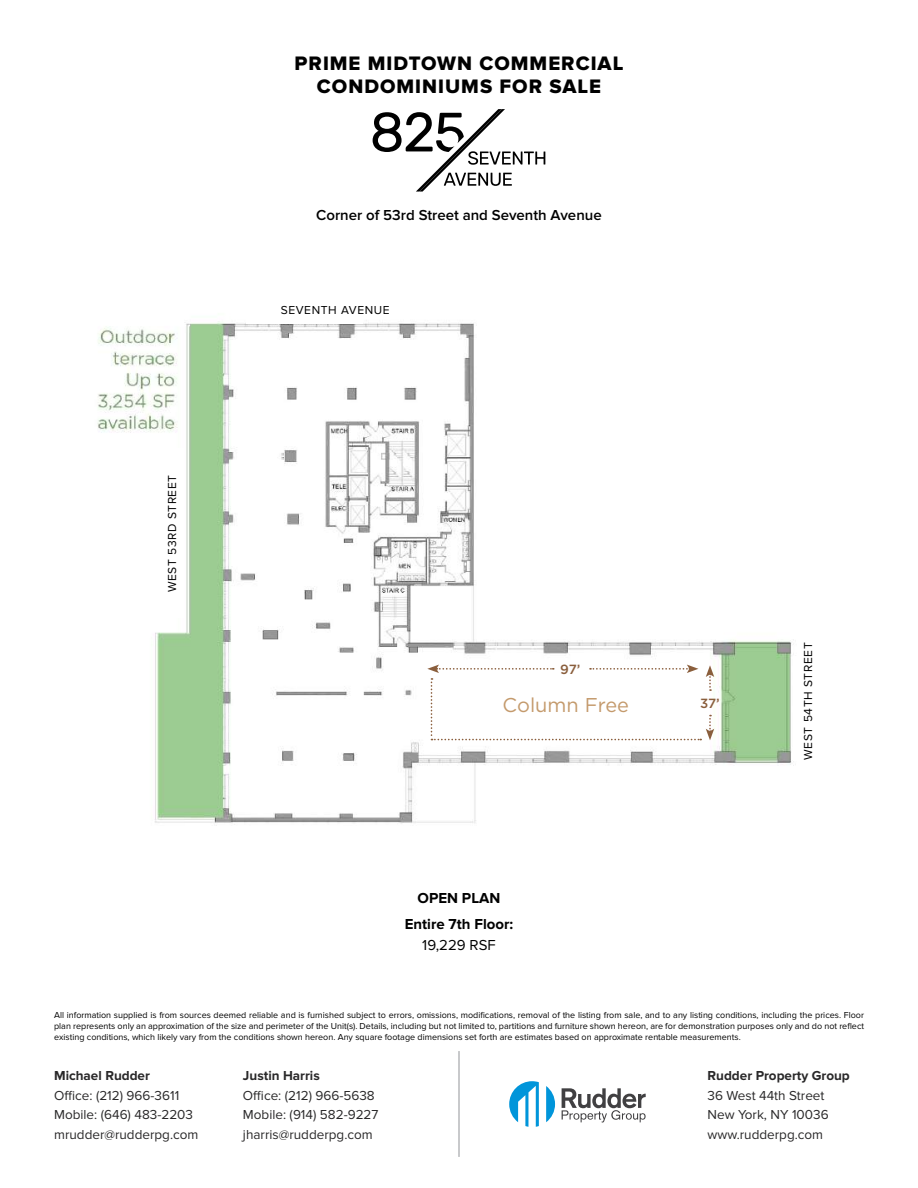
<style>
.page{position:relative;width:918px;height:1188px;background:#fff}
.page>*{position:absolute;margin:0;border:0;box-sizing:border-box;transform-origin:0 0}
.t1{font:20.25px/22.6px "Proxima Nova Extrabld";letter-spacing:.05em;color:#000;text-align:center}
.t2{font:19.95px "Gotham";color:#c49a6c}
.t3{font:600 15px "Proxima Nova";color:#000101}
.t4{font:700 15px "Proxima Nova";color:#000}
.t5{font:15px "Proxima Nova";color:#000}
.t6{font:13.5px/19.5px "Proxima Nova";color:#292829}
.t7{font:700 13.5px "Proxima Nova";color:#292829}
.t8{font:500 13.35px "Gotham";color:#8a5e3c}
.t9{font:12px "Proxima Nova";letter-spacing:.05em;color:#000}
.t10{font:9px/10.8px "Proxima Nova";color:#000;text-align:justify}
</style>
<div class="page">
<img style="left:97px;top:321px;width:697px;height:505px">
<svg style="left:427px;top:665px;width:287px;height:75px"></svg>
<div style="left:134px;top:448px;width:50px;height:170px;background:#fff"></div>
<div style="left:246px;top:277px;width:116px;height:46px;background:#fff"></div>
<svg style="left:546px;top:1086px;width:9px;height:36px"></svg>
<svg style="left:509px;top:1081px;width:30px;height:46px"></svg>
<svg style="left:562px;top:1088px;width:84px;height:35px"></svg>
<hr style="left:459px;top:1051px;width:1px;height:106px;background:#939598">
<div style="left:793px;top:656px;width:51px;height:104px;background:#fff"></div>
<svg style="left:373px;top:109px;width:172px;height:83px"></svg>
<h1 class="t1" style="left:295px;top:52px;width:330px">PRIME MIDTOWN COMMERCIAL<br>CONDOMINIUMS FOR SALE</h1>
<h3 class="t3" style="left:316px;top:206px;width:287px">Corner of 53rd Street and Seventh Avenue</h3>
<h3 class="t9" style="left:165px;top:592px;width:119px;rotate:-90deg">WEST 53RD STREET</h3>
<h3 class="t9" style="left:281px;top:303px;width:111px">SEVENTH AVENUE</h3>
<h3 class="t8" style="left:560px;top:661px;width:22px">97’</h3>
<h2 class="t2" style="left:503px;top:692px;width:128px">Column Free</h2>
<h3 class="t8" style="left:700px;top:695px;width:21px">37’</h3>
<h3 class="t4" style="left:418px;top:890px;width:84px">OPEN PLAN</h3>
<h3 class="t4" style="left:405px;top:915px;width:110px">Entire 7th Floor:</h3>
<h3 class="t5" style="left:422px;top:936px;width:75px">19,229 RSF</h3>
<h3 class="t9" style="left:801px;top:760px;width:119px;rotate:-90deg">WEST 54TH STREET</h3>
<p class="t10" style="left:54px;top:1010px;width:812px">All information supplied is from sources deemed reliable and is furnished subject to errors, omissions, modifications, removal of the listing from sale, and to any listing conditions, including the prices. Floor plan represents only an approximation of the size and perimeter of the Unit(s). Details, including but not limited to, partitions and furniture shown hereon, are for demonstration purposes only and do not reflect existing conditions, which likely vary from the conditions shown hereon. Any square footage dimensions set forth are estimates based on approximate rentable measurements.</p>
<h3 class="t7" style="left:54px;top:1068px;width:97px">Michael Rudder</h3>
<h3 class="t6" style="left:54px;top:1086px;width:146px">Office: (212) 966-3611<br>Mobile: (646) 483-2203 mrudder@rudderpg.com</h3>
<h3 class="t7" style="left:243px;top:1068px;width:78px">Justin Harris</h3>
<h3 class="t6" style="left:243px;top:1086px;width:137px">Office: (212) 966-5638<br>Mobile: (914) 582-9227 jharris@rudderpg.com</h3>
<h3 class="t7" style="left:708px;top:1068px;width:144px">Rudder Property Group</h3>
<h3 class="t6" style="left:708px;top:1086px;width:123px">36 West 44th Street<br>New York, NY 10036 www.rudderpg.com</h3>
</div>
